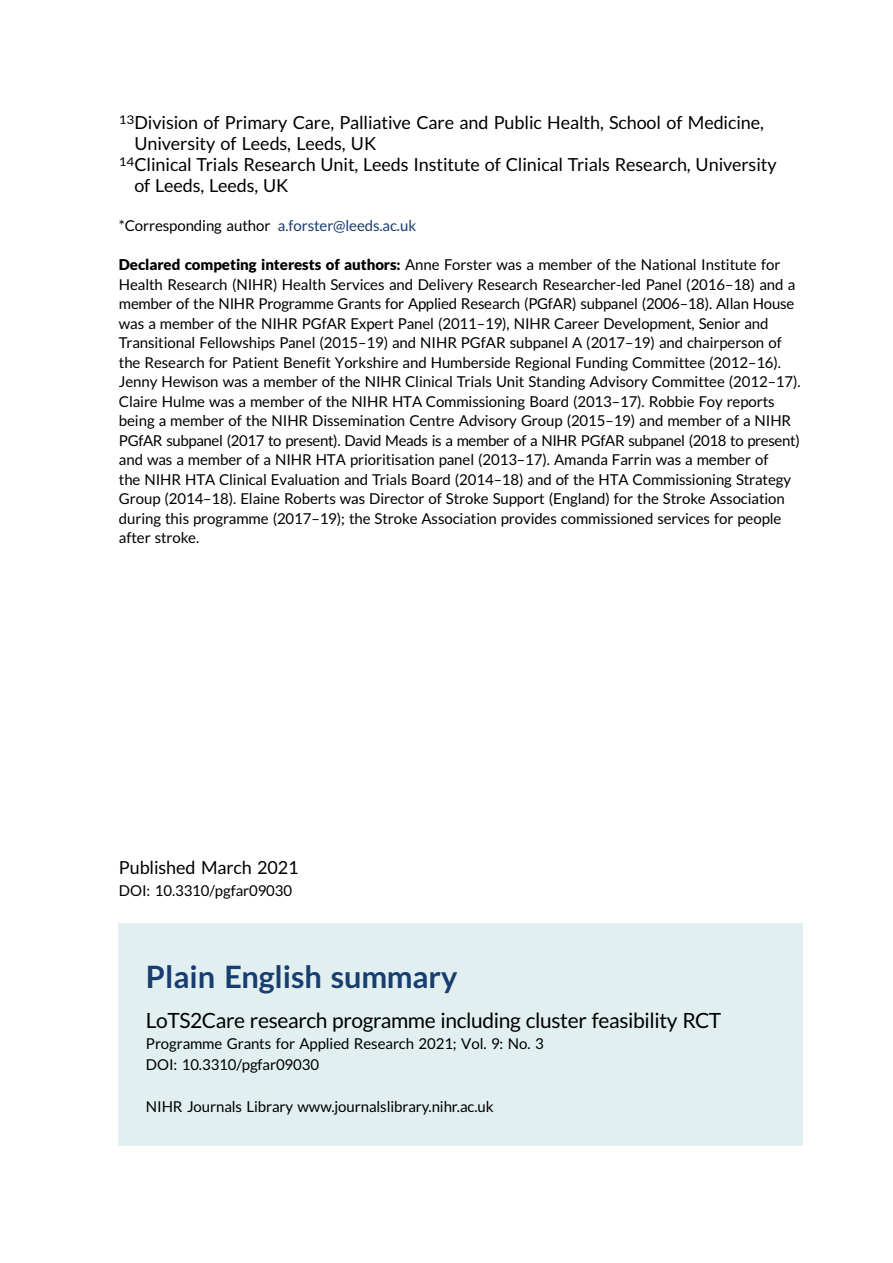
<style>
.page{position:relative;width:893px;height:1263px;background:#fff}
.page>*{position:absolute;margin:0;border:0;box-sizing:border-box;transform-origin:0 0}
.t1{font:30.75px "Adv TT6071803 a.B";color:#183e71}
.t2{font:21px "Adv T Ta 9 c 1 b 374";letter-spacing:-.015em;color:#000}
.t3{font:18px "Adv T Ta 9 c 1 b 374";color:#000}
.t4{font:15px/19.5px "Adv T Ta 9 c 1 b 374";color:#000}
.t5{font:15px "Adv T Ta 9 c 1 b 374";color:#183e71}
.s1{color:#000}
.s2{font-family:"Adv T Tfac 587 ca.B"}
.s3{font-style:inherit}
</style>
<div class="page">
<div style="left:119px;top:923px;width:684px;height:223px;background:#e1eff0"></div>
<p class="t3" style="left:119px;top:116px;width:646px"><sup>13</sup>Division of Primary Care, Palliative Care and Public Health, School of Medicine,</p>
<p class="t3" style="left:134px;top:137px;width:243px">University of Leeds, Leeds, UK</p>
<p class="t3" style="left:119px;top:158px;width:659px"><sup>14</sup>Clinical Trials Research Unit, Leeds Institute of Clinical Trials Research, University</p>
<p class="t3" style="left:134px;top:179px;width:156px">of Leeds, Leeds, UK</p>
<p class="t5" style="left:119px;top:220px;width:299px"><span class="s1">*Corresponding author</span> a.forster@leeds.ac.uk</p>
<p class="t4" style="left:119px;top:256px;width:683px"><span class="s2">Declared competing interests of authors:</span> Anne Forster was a member of the National Institute for Health Research (NIHR) Health Services and Delivery Research Researcher-led Panel (2016<span class="s3">–</span>18) and a member of the NIHR Programme Grants for Applied Research (PGfAR) subpanel (2006<span class="s3">–</span>18). Allan House was a member of the NIHR PGfAR Expert Panel (2011<span class="s3">–</span>19), NIHR Career Development, Senior and Transitional Fellowships Panel (2015<span class="s3">–</span>19) and NIHR PGfAR subpanel A (2017<span class="s3">–</span>19) and chairperson of the Research for Patient Benefit Yorkshire and Humberside Regional Funding Committee (2012<span class="s3">–</span>16).<br>Jenny Hewison was a member of the NIHR Clinical Trials Unit Standing Advisory Committee (2012<span class="s3">–</span>17).<br>Claire Hulme was a member of the NIHR HTA Commissioning Board (2013<span class="s3">–</span>17). Robbie Foy reports being a member of the NIHR Dissemination Centre Advisory Group (2015<span class="s3">–</span>19) and member of a NIHR PGfAR subpanel (2017 to present). David Meads is a member of a NIHR PGfAR subpanel (2018 to present) and was a member of a NIHR HTA prioritisation panel (2013<span class="s3">–</span>17). Amanda Farrin was a member of<br>the NIHR HTA Clinical Evaluation and Trials Board (2014<span class="s3">–</span>18) and of the HTA Commissioning Strategy Group (2014<span class="s3">–</span>18). Elaine Roberts was Director of Stroke Support (England) for the Stroke Association during this programme (2017<span class="s3">–</span>19); the Stroke Association provides commissioned services for people after stroke.</p>
<p class="t3" style="left:119px;top:860px;width:181px">Published March 2021</p>
<p class="t4" style="left:119px;top:882px;width:175px">DOI: 10.3310/pgfar09030</p>
<h1 class="t1" style="left:146px;top:965px;width:313px">Plain English summary</h1>
<h2 class="t2" style="left:146px;top:1013px;width:577px">LoTS2Care research programme including cluster feasibility RCT</h2>
<p class="t4" style="left:146px;top:1034px;width:399px;line-height:21px">Programme Grants for Applied Research 2021; Vol. 9: No. 3<br>DOI: 10.3310/pgfar09030</p>
<p class="t4" style="left:146px;top:1098px;width:349px">NIHR Journals Library www.journalslibrary.nihr.ac.uk</p>
</div>
